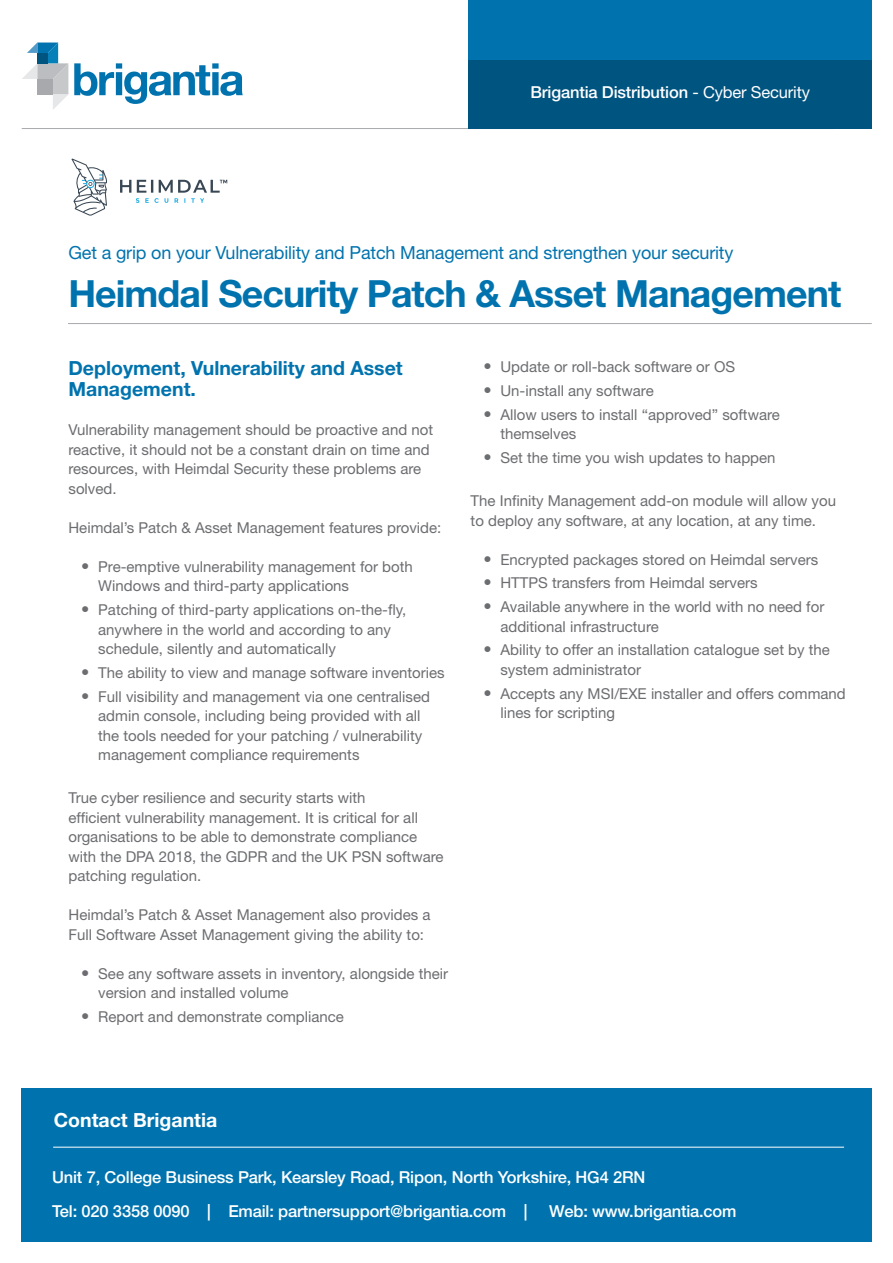
<style>
.page{position:relative;width:893px;height:1263px;background:#fff}
.page>*{position:absolute;margin:0;border:0;box-sizing:border-box;transform-origin:0 0}
.t1{font:700 37.5px "Helvetica Neue LT Std";letter-spacing:-.025em;color:#0073ae}
.t2{font:700 19.5px/21px "Helvetica Neue LT Std";color:#0073ae}
.t3{font:700 19.5px "Helvetica Neue LT Std";color:#fff}
.t4{font:18px "Helvetica Neue LT Std";letter-spacing:-.01em;color:#0073ae}
.t5{font:500 16.5px/34.5px "Helvetica Neue LT Std";letter-spacing:-.01em;color:#fff}
.t6{font:15px/19.5px "Helvetica Neue LT Std";color:#6c6d70}
.s1{font-weight:400}
.s2{font-size:16.5px}
</style>
<div class="page">
<hr style="left:22px;top:128px;width:812px;height:1px;background:#a8a9ad">
<div style="left:468px;top:0;width:404px;height:61px;background:#0073ae"></div>
<div style="left:468px;top:61px;width:404px;height:68px;background:#005480"></div>
<svg style="left:22px;top:43px;width:46px;height:67px"></svg>
<svg style="left:74px;top:63px;width:169px;height:41px"></svg>
<div style="left:21px;top:1089px;width:851px;height:153px;background:#0073ae"></div>
<hr style="left:53px;top:1147px;width:791px;height:1px;background:#fff">
<svg style="left:120px;top:180px;width:107px;height:23px"></svg>
<svg style="left:71px;top:158px;width:36px;height:58px"></svg>
<hr style="left:68px;top:323px;width:804px;height:1px;background:#a8a9ad">
<p class="t5" style="left:530px;top:75px;width:281px">Brigantia Distribution <span class="s1">- Cyber Security</span></p>
<p class="t4" style="left:68px;top:242px;width:666px">Get a grip on your Vulnerability and Patch Management and strengthen your security</p>
<h1 class="t1" style="left:68px;top:271px;width:774px">Heimdal Security Patch &amp; Asset Management</h1>
<h2 class="t2" style="left:68px;top:357px;width:336px">Deployment, Vulnerability and Asset<br>Management.</h2>
<p class="t6" style="left:68px;top:420px;width:366px">Vulnerability management should be proactive and not reactive, it should not be a constant drain on time and resources, with Heimdal Security these problems are solved.</p>
<p class="t6" style="left:68px;top:518px;width:374px">Heimdal’s Patch &amp; Asset Management features provide:</p>
<p class="t6" style="left:98px;top:557px;width:316px;text-indent:-17px"><span class="s2">•</span> Pre-emptive vulnerability management for both<br>Windows and third-party applications</p>
<p class="t6" style="left:98px;top:600px;width:310px;text-indent:-17px"><span class="s2">•</span> Patching of third-party applications on-the-fly, anywhere in the world and according to any schedule, silently and automatically</p>
<p class="t6" style="left:81px;top:663px;width:365px"><span class="s2">•</span> The ability to view and manage software inventories</p>
<p class="t6" style="left:98px;top:686px;width:333px;text-indent:-17px"><span class="s2">•</span> Full visibility and management via one centralised admin console, including being provided with all the tools needed for your patching / vulnerability management compliance requirements</p>
<p class="t6" style="left:68px;top:788px;width:377px">True cyber resilience and security starts with<br>efficient vulnerability management. It is critical for all organisations to be able to demonstrate compliance with the DPA 2018, the GDPR and the UK PSN software patching regulation.</p>
<p class="t6" style="left:68px;top:905px;width:364px">Heimdal’s Patch &amp; Asset Management also provides a<br>Full Software Asset Management giving the ability to:</p>
<p class="t6" style="left:98px;top:964px;width:352px;text-indent:-17px"><span class="s2">•</span> See any software assets in inventory, alongside their version and installed volume</p>
<p class="t6" style="left:81px;top:1007px;width:264px"><span class="s2">•</span> Report and demonstrate compliance</p>
<p class="t6" style="left:483px;top:357px;width:253px"><span class="s2">•</span> Update or roll-back software or OS</p>
<p class="t6" style="left:483px;top:381px;width:172px"><span class="s2">•</span> Un-install any software</p>
<p class="t6" style="left:500px;top:404px;width:281px;text-indent:-17px"><span class="s2">•</span> Allow users to install “approved” software themselves</p>
<p class="t6" style="left:483px;top:448px;width:294px"><span class="s2">•</span> Set the time you wish updates to happen</p>
<p class="t6" style="left:471px;top:491px;width:367px">The Infinity Management add-on module will allow you to deploy any software, at any location, at any time.</p>
<p class="t6" style="left:483px;top:549px;width:336px"><span class="s2">•</span> Encrypted packages stored on Heimdal servers</p>
<p class="t6" style="left:483px;top:573px;width:276px"><span class="s2">•</span> HTTPS transfers from Heimdal servers</p>
<p class="t6" style="left:500px;top:597px;width:325px;text-indent:-17px"><span class="s2">•</span> Available anywhere in the world with no need for additional infrastructure</p>
<p class="t6" style="left:500px;top:640px;width:331px;text-indent:-17px"><span class="s2">•</span> Ability to offer an installation catalogue set by the system administrator</p>
<p class="t6" style="left:500px;top:683px;width:347px;text-indent:-17px"><span class="s2">•</span> Accepts any MSI/EXE installer and offers command lines for scripting</p>
<h2 class="t3" style="left:54px;top:1108px;width:165px">Contact Brigantia</h2>
<p class="t5" style="left:52px;top:1159px;width:595px">Unit 7, College Business Park, Kearsley Road, Ripon, North Yorkshire, HG4 2RN<br>Tel: 020 3358 0090 | Email: partnersupport@brigantia.com |</p>
<p class="t5" style="left:549px;top:1194px;width:189px">Web: www.brigantia.com</p>
</div>
